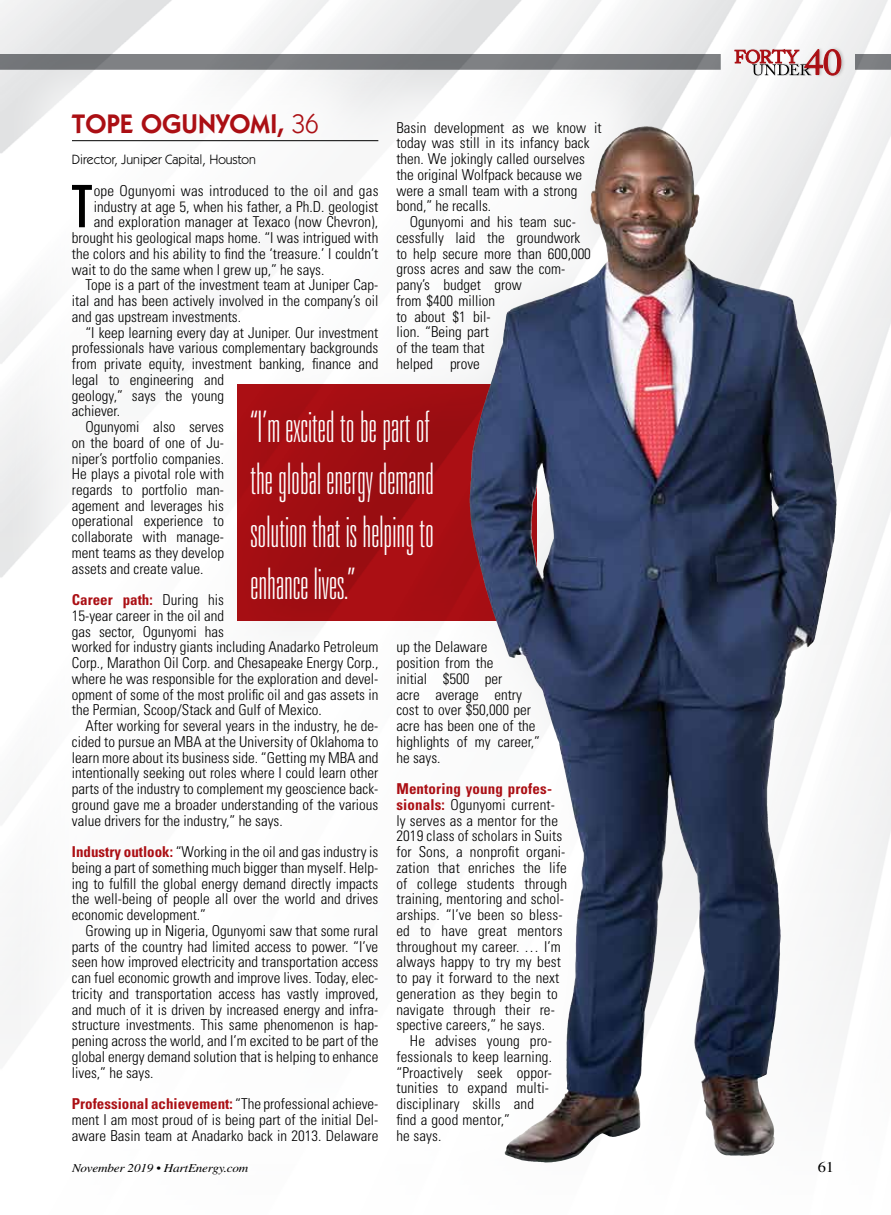
<style>
.page{position:relative;width:891px;height:1215px;background:#fff}
.page>*{position:absolute;margin:0;border:0;box-sizing:border-box;transform-origin:0 0}
.t1{font:ultra-condensed 58.65px "Univers";color:#000}
.t2{font:100 ultra-condensed 43.5px/52.2px "Univers";color:#fff;text-align:justify}
.t3{font:600 27px "Itc Kabel";color:#ab0f14}
.t4{font:300 condensed 15px/15.8px "Univers";color:#000}
.t5{font:15px "Times LT Std";color:#000;scale:1.1 1}
.t6{font:13.5px "Itc Kabel";color:#000}
.t7{font:italic 12px "Times LT Std";letter-spacing:-.015em;color:#000;scale:1.1 1}
.s1{font-weight:400}
.s2{font-weight:700;color:#ab0f14}
</style>
<div class="page">
<img style="left:0;top:0;width:891px;height:1156px">
<div style="left:1px;top:43px;width:670px;height:1170px;background:#fff;opacity:.75"></div>
<hr style="left:72px;top:140px;width:306px;height:1px;background:#000">
<svg style="left:238px;top:385px;width:299px;height:236px;background:#8c1722"></svg>
<img style="left:591px;top:126px;width:53px;height:79px">
<div style="left:0;top:54px;width:721px;height:16px;background:#787a7e"></div>
<div style="left:855px;top:54px;width:36px;height:16px;background:#808285"></div>
<div style="left:752px;top:64px;width:60px;height:12px;background:#000;opacity:.21"></div>
<div style="left:803px;top:46px;width:42px;height:32px;background:#000;opacity:.21"></div>
<div style="left:734px;top:49px;width:66px;height:15px;background:#000;opacity:.21"></div>
<svg style="left:735px;top:49px;width:106px;height:26px"></svg>
<h3 class="t3" style="left:72px;top:108px;width:248px">TOPE OGUNYOMI, <span class="s1">36</span></h3>
<p class="t6" style="left:72px;top:152px;width:185px">Director, Juniper Capital, Houston</p>
<h1 class="t1" style="left:72px;top:173px;width:22px">T</h1>
<p class="t4" style="left:94px;top:183px;width:286px">ope Ogunyomi was introduced to the oil and gas</p>
<p class="t4" style="left:396px;top:120px;width:207px">Basin development as we know it</p>
<p class="t4" style="left:396px;top:135px;width:195px">today was still in its infancy back</p>
<p class="t4" style="left:396px;top:151px;width:190px">then. We jokingly called ourselves</p>
<p class="t4" style="left:396px;top:167px;width:187px">the original Wolfpack because we</p>
<p class="t4" style="left:396px;top:183px;width:183px">were a small team with a strong</p>
<p class="t4" style="left:396px;top:198px;width:96px">bond,” he recalls.</p>
<p class="t4" style="left:410px;top:214px;width:168px">Ogunyomi and his team suc-</p>
<p class="t4" style="left:396px;top:230px;width:186px">cessfully laid the groundwork</p>
<p class="t4" style="left:396px;top:246px;width:196px">to help secure more than 600,000</p>
<p class="t4" style="left:396px;top:261px;width:171px">gross acres and saw the com-</p>
<p class="t4" style="left:396px;top:277px;width:127px">pany’s budget grow</p>
<p class="t4" style="left:396px;top:293px;width:100px">from $400 million</p>
<p class="t4" style="left:396px;top:309px;width:96px">to about $1 bil-</p>
<p class="t4" style="left:396px;top:324px;width:94px">lion. “Being part</p>
<p class="t4" style="left:396px;top:340px;width:90px">of the team that</p>
<p class="t4" style="left:396px;top:356px;width:85px">helped prove</p>
<p class="t4" style="left:94px;top:198px;width:286px">industry at age 5, when his father, a Ph.D. geologist</p>
<p class="t4" style="left:94px;top:214px;width:286px">and exploration manager at Texaco (now Chevron),</p>
<p class="t4" style="left:72px;top:230px;width:308px">brought his geological maps home. “I was intrigued with</p>
<p class="t4" style="left:72px;top:246px;width:308px">the colors and his ability to find the ‘treasure.’ I couldn’t</p>
<p class="t4" style="left:72px;top:261px;width:254px">wait to do the same when I grew up,” he says.</p>
<p class="t4" style="left:85px;top:277px;width:294px">Tope is a part of the investment team at Juniper Cap-</p>
<p class="t4" style="left:72px;top:293px;width:308px">ital and has been actively involved in the company’s oil</p>
<p class="t4" style="left:72px;top:309px;width:171px">and gas upstream investments.</p>
<p class="t4" style="left:85px;top:324px;width:294px">“I keep learning every day at Juniper. Our investment</p>
<p class="t4" style="left:72px;top:340px;width:308px">professionals have various complementary backgrounds</p>
<p class="t4" style="left:72px;top:356px;width:308px">from private equity, investment banking, finance and</p>
<p class="t4" style="left:72px;top:372px;width:154px">legal to engineering and</p>
<p class="t4" style="left:72px;top:387px;width:154px">geology,” says the young</p>
<p class="t4" style="left:72px;top:403px;width:50px">achiever.</p>
<p class="t4" style="left:85px;top:419px;width:140px">Ogunyomi also serves</p>
<p class="t4" style="left:72px;top:435px;width:154px">on the board of one of Ju-</p>
<p class="t4" style="left:72px;top:450px;width:154px">niper’s portfolio companies.</p>
<p class="t4" style="left:72px;top:466px;width:154px">He plays a pivotal role with</p>
<p class="t4" style="left:72px;top:482px;width:154px">regards to portfolio man-</p>
<p class="t4" style="left:72px;top:498px;width:154px">agement and leverages his</p>
<p class="t4" style="left:72px;top:513px;width:154px">operational experience to</p>
<p class="t4" style="left:72px;top:529px;width:154px">collaborate with manage-</p>
<p class="t4" style="left:72px;top:545px;width:154px">ment teams as they develop</p>
<p class="t4" style="left:72px;top:561px;width:133px">assets and create value.</p>
<p class="t4" style="left:72px;top:592px;width:308px"><span class="s2">Career path:</span> During his<br>15-year career in the oil and<br>gas sector, Ogunyomi has<br>worked for industry giants including Anadarko Petroleum Corp., Marathon Oil Corp. and Chesapeake Energy Corp., where he was responsible for the exploration and devel&shy;opment of some of the most prolific oil and gas assets in the Permian, Scoop/Stack and Gulf of Mexico.</p>
<p class="t4" style="left:72px;top:718px;width:308px;text-align:justify;text-indent:14px">After working for several years in the industry, he de&shy;cided to pursue an MBA at the University of Oklahoma to learn more about its business side. “Getting my MBA and intentionally seeking out roles where I could learn other parts of the industry to complement my geoscience back&shy;ground gave me a broader understanding of the various value drivers for the industry,” he says.</p>
<p class="t4" style="left:72px;top:844px;width:308px;text-align:justify"><span class="s2">Industry outlook:</span> “Working in the oil and gas industry is being a part of something much bigger than myself. Help&shy;ing to fulfill the global energy demand directly impacts the well-being of people all over the world and drives economic development.”</p>
<p class="t4" style="left:72px;top:923px;width:308px;text-align:justify;text-indent:14px">Growing up in Nigeria, Ogunyomi saw that some rural parts of the country had limited access to power. “I’ve seen how improved electricity and transportation access can fuel economic growth and improve lives. Today, elec&shy;tricity and transportation access has vastly improved, and much of it is driven by increased energy and infra&shy;structure investments. This same phenomenon is hap&shy;pening across the world, and I’m excited to be part of the global energy demand solution that is helping to enhance lives,” he says.</p>
<p class="t4" style="left:72px;top:1096px;width:308px;text-align:justify"><span class="s2">Professional achievement:</span> “The professional achieve&shy;ment I am most proud of is being part of the initial Del&shy;aware Basin team at Anadarko back in 2013. Delaware</p>
<h2 class="t2" style="left:250px;top:401px;width:185px">“I’m excited to be part of the global energy demand solution that is helping to enhance lives.”</h2>
<p class="t4" style="left:396px;top:639px;width:145px">up the Delaware<br>position from the<br>initial $500 per<br>acre average entry cost to over $50,000 per acre has been one of the highlights of my career,” he says.</p>
<p class="t4" style="left:396px;top:781px;width:172px"><span class="s2">Mentoring young profes&shy;sionals:</span> Ogunyomi current&shy;ly serves as a mentor for the<br>2019 class of scholars in Suits for Sons, a nonprofit organi&shy;zation that enriches the life of college students through training, mentoring and schol&shy;arships. “I’ve been so bless&shy;ed to have great mentors throughout my career. … I’m always happy to try my best to pay it forward to the next generation as they begin to navigate through their re&shy;spective careers,” he says.</p>
<p class="t4" style="left:396px;top:1033px;width:157px;text-indent:13px">He advises young pro&shy;fessionals to keep learning. “Proactively seek oppor&shy;tunities to expand multi&shy;disciplinary skills and find a good mentor,”<br>he says.</p>
<p class="t7" style="left:72px;top:1162px;width:162px">November 2019 • HartEnergy.com</p>
<p class="t5" style="left:818px;top:1159px;width:16px">61</p>
</div>
